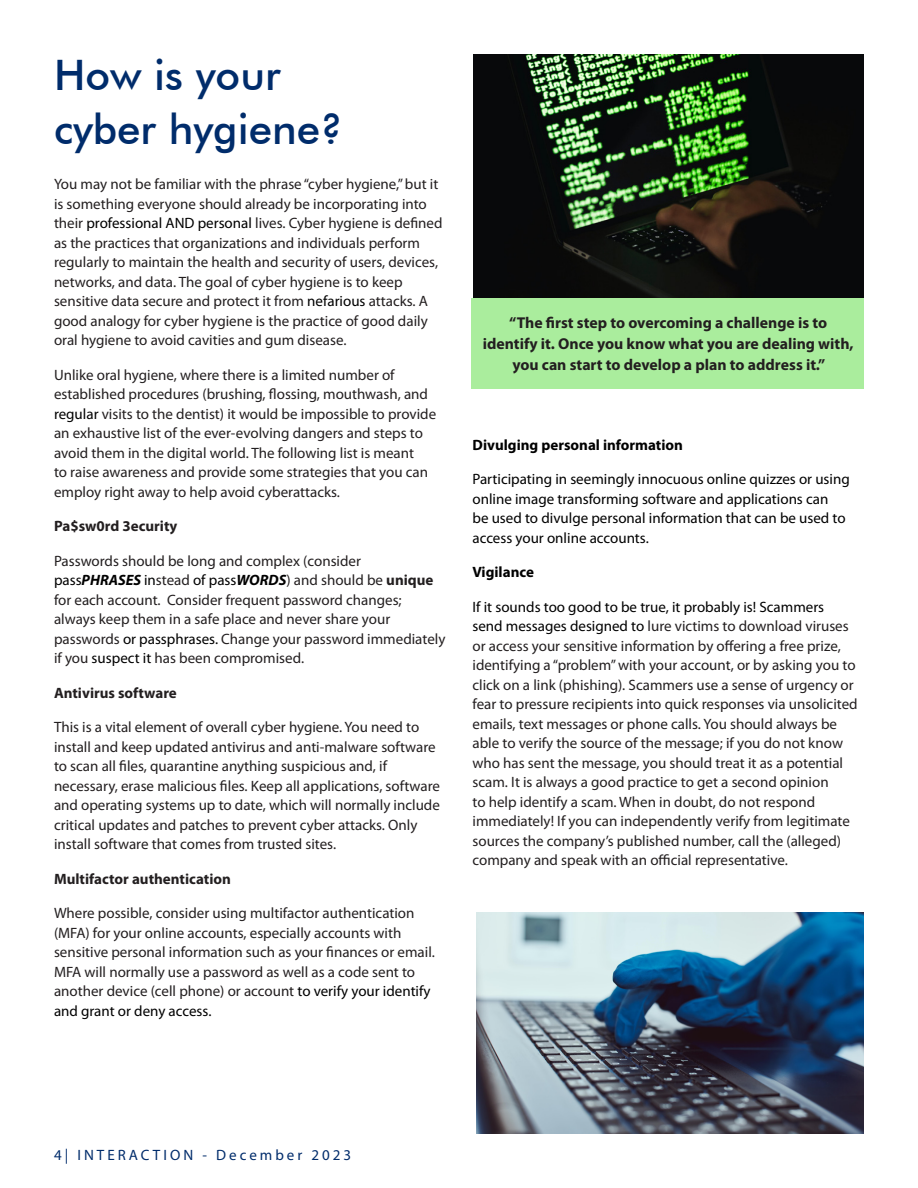
<style>
.page{position:relative;width:918px;height:1188px;background:#fff}
.page>*{position:absolute;margin:0;border:0;box-sizing:border-box;transform-origin:0 0}
.Master_heading{font:500 42px/54px "Futura BT";color:#002c6b}
.paragraph{font:700 15.75px/21px "Myriad Pro";color:#231f20;text-align:center}
.paragraph-2{font:15px/19.5px "Myriad Pro";color:#231f20}
.paragraph-3{font:15px/19.5px "Myriad Pro";color:#000}
.paragraph-4{font:700 15px "Myriad Pro";color:#231f20}
.paragraph-5{font:700 15px "Myriad Pro";color:#000}
.t1{font:15px "Myriad Pro";letter-spacing:.2em;color:#002c6b}
.s1{color:#000}
.s2{font-weight:700;font-style:italic;color:#000}
.s3{font-weight:700}
</style>
<div class="page">
<img style="left:477px;top:913px;width:387px;height:221px">
<img style="left:473px;top:54px;width:390px;height:245px">
<div style="left:471px;top:299px;width:393px;height:90px;background:#aaed9d"></div>
<p class="Master_heading" style="left:54px;top:48px;width:290px">How is your cyber hygiene?</p>
<p class="paragraph-2" style="left:54px;top:174px;width:390px">You may not be familiar with the phrase “cyber hygiene,” but it is something everyone should already be incorporating into their <span class="s1">professional AND personal</span> lives. Cyber hygiene is defined as the practices that organizations and individuals perform regularly to maintain the health and security of users, devices, networks, and data. The goal of cyber hygiene is to keep sensitive data secure and protect it from <span class="s1">nefarious</span> attacks. A good analogy for cyber hygiene is the practice of good daily oral hygiene to avoid cavities and gum disease.</p>
<p class="paragraph-2" style="left:54px;top:364px;width:384px">Unlike oral hygiene, where there is a limited number of established procedures (brushing, flossing, mouthwash, and <span class="s1">regular</span> visits to the dentist) it would be impossible to provide an exhaustive list of the ever-evolving dangers and steps to avoid them in the digital world. The following list is meant<br>to raise awareness and provide some strategies that you can employ right away to help avoid cyberattacks.</p>
<p class="paragraph-4" style="left:54px;top:516px;width:125px">Pa$sw0rd 3ecurity</p>
<p class="paragraph-2" style="left:54px;top:550px;width:393px">Passwords should be long and complex (consider <span class="s1">pass</span><span class="s2">PHRASES</span> <span class="s1">in</span>stead <span class="s1">of pass</span><span class="s2">WORDS</span>) and should be <span class="s3">unique </span>for each account. Consider frequent password changes; always keep them in a safe place and never share your passwords <span class="s1">or passphrases.</span> Change your password immediately if you <span class="s1">suspect it</span> has been compromised.</p>
<p class="paragraph-4" style="left:54px;top:683px;width:124px">Antivirus software</p>
<p class="paragraph-2" style="left:54px;top:717px;width:387px">This is a vital element of overall cyber hygiene. You need to install and keep updated antivirus and anti-malware software to scan all files, quarantine anything suspicious and, if necessary, erase malicious files. Keep all applications, software and operating systems up to date, which will normally include critical updates and patches to prevent cyber attacks. Only install software that comes from trusted sites.</p>
<p class="paragraph-4" style="left:54px;top:869px;width:178px">Multifactor authentication</p>
<p class="paragraph-2" style="left:54px;top:903px;width:382px">Where possible, consider using multifactor authentication (MFA) for your online accounts, especially accounts with sensitive personal information such as your finances or email.<br>MFA will normally use a password as well as a code sent to another device (cell phone) or account <span class="s1">to verify your identify and grant or deny access.</span></p>
<p class="paragraph" style="left:483px;top:312px;width:372px">“The first step to overcoming a challenge is to identify it. Once you know what you are dealing with, you can start to develop a plan to address it.”</p>
<p class="paragraph-5" style="left:472px;top:435px;width:212px">Divulging personal information</p>
<p class="paragraph-3" style="left:472px;top:469px;width:379px">Participating in seemingly innocuous online quizzes or using online image transforming software and applications can<br>be used to divulge personal information that can be used to access your online accounts.</p>
<p class="paragraph-5" style="left:472px;top:562px;width:63px">Vigilance</p>
<p class="paragraph-2" style="left:472px;top:597px;width:387px"><span class="s1">If it sounds too good to be true, it probably is! Scammers send messages designed to</span> lure victims to download viruses or access your sensitive information by offering a free prize, identifying a “problem” with your account, or by asking you to click on a link (phishing). Scammers use a sense of urgency or fear to pressure recipients into quick responses via unsolicited emails, text messages or phone calls. You should always be able to verify the source of the message; if you do not know who has sent the message, you should treat it as a potential scam. It is always a good practice to get a second opinion<br>to help identify a scam. When in doubt, do not respond immediately! If you can independently verify from legitimate sources the company’s published number, call the (alleged) company and speak with an official representative.</p>
<p class="t1" style="left:54px;top:1146px;width:299px">4| INTERACTION - December 2023</p>
</div>
